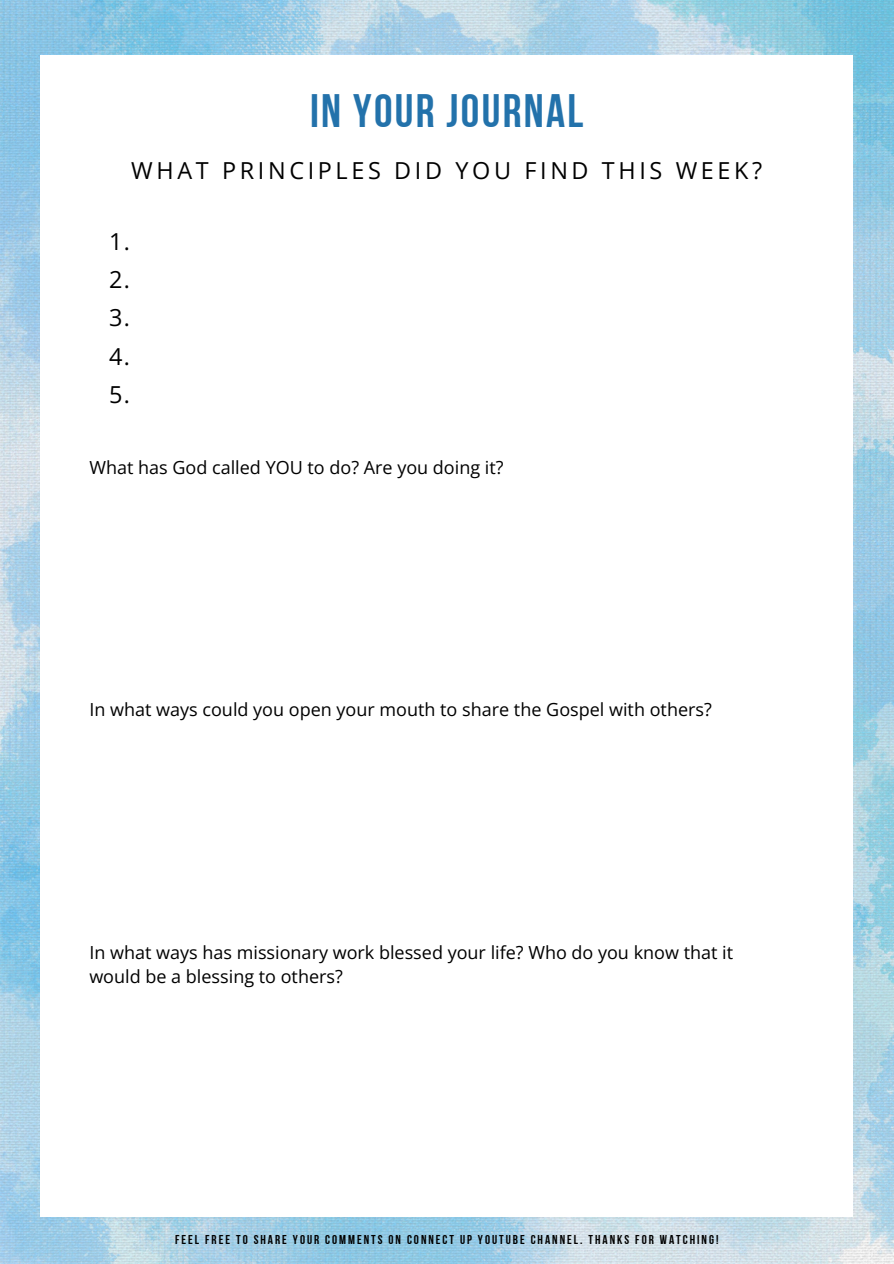
<style>
.page{position:relative;width:894px;height:1264px;background:#fff}
.page>*{position:absolute;margin:0;border:0;box-sizing:border-box;transform-origin:0 0}
.t1{font:46.8px "Bebas Neue Cyrillic";letter-spacing:.05em;color:#2372ab}
.t2{font:23.4px/38.2px "Open Sans";letter-spacing:.155em;color:#000;text-align:justify}
.t3{font:18px/24.8px "Open Sans";color:#000}
.t4{font:12.75px "Bebas Neue Cyrillic";letter-spacing:.155em;color:#000}
</style>
<div class="page">
<img style="left:0;top:0;width:893px;height:1263px">
<div style="left:41px;top:55px;width:811px;height:1161px;background:#fff"></div>
<p class="t1" style="left:310px;top:92px;width:275px">IN YOUR JOURNAL</p>
<h4 class="t2" style="left:131px;top:151px;width:632px">WHAT PRINCIPLES DID YOU FIND THIS WEEK?</h4>
<h1 class="t2" style="left:109px;top:221px;width:22px">1.<br>2.<br>3.<br>4.<br>5.</h1>
<h3 class="t3" style="left:89px;top:454px;width:415px">What has God called YOU to do? Are you doing it?</h3>
<h2 class="t3" style="left:89px;top:696px;width:624px">In what ways could you open your mouth to share the Gospel with others?</h2>
<h4 class="t3" style="left:89px;top:939px;width:645px">In what ways has missionary work blessed your life? Who do you know that it would be a blessing to others?</h4>
<h4 class="t4" style="left:175px;top:1234px;width:544px">FEEL FREE TO SHARE YOUR COMMENTS ON CONNECT UP YOUTUBE CHANNEL. THANKS FOR WATCHING!</h4>
</div>
